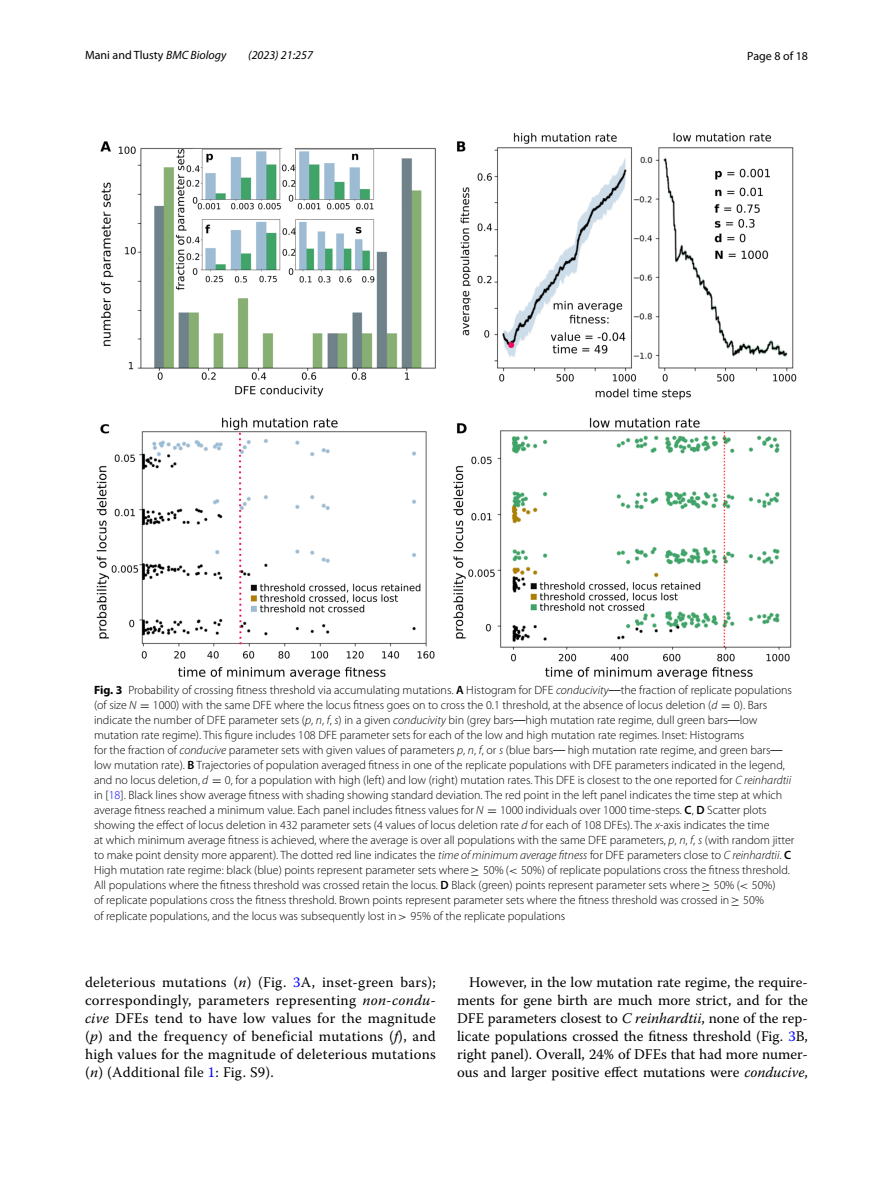
<style>
.page{position:relative;width:893px;height:1187px;background:#fff}
.page>*{position:absolute;margin:0;border:0;box-sizing:border-box;transform-origin:0 0}
.t1{font:14.7px/18px "Warnock Pro";letter-spacing:.01em;color:#000;text-align:justify}
.t2{font:300 12px/15px "Myriad Pro";color:#000}
.t3{font:12px "Myriad Pro";color:#000}
.t4{font:italic 12px "Myriad Pro";color:#000}
.s1{font-style:italic}
.s2{font-weight:700}
.s3{font-weight:600}
.s4{font-family:"Segoe UI";font-weight:400}
.s5{font-family:"Myriad Pro Light It 8";font-weight:400}
.s6{font-family:"MTSYN54";font-weight:400}
.s7{font-family:"Myriad Pro Light 6";font-weight:400}
.s8{font-family:"Myriad Pro Light It 5";font-weight:400}
.s9{font-family:"MTSYN48";font-weight:400}
.s10{font-family:"Myriad Pro Light 7";font-weight:400}
.s11{font-family:"Myriad Pro Light It 6";font-weight:400}
.s12{font-family:"MTSYN49";font-weight:400}
.s13{font-family:"Myriad Pro Light 8";font-weight:400}
.s14{color:#00f}
.s15{font-family:"Myriad Pro Light It 7";font-weight:400}
.s16{font-family:"MTSYN50";font-weight:400}
.s17{font-family:"Myriad Pro Light 9";font-weight:400}
.s18{font-family:"MTSYN51";font-weight:400}
.s19{font-family:"Myriad Pro Light 10";font-weight:400}
.s20{font-family:"MTMI23";font-weight:400}
.s21{font-family:"Myriad Pro Light 11";font-weight:400}
.s22{font-family:"MTSYN52";font-weight:400}
.s23{font-family:"Myriad Pro Light 12";font-weight:400}
.s24{font-family:"MTMI24";font-weight:400}
.s25{font-family:"Myriad Pro Light 13";font-weight:400}
.s26{font-family:"MTSYN53";font-weight:400}
.s27{font-family:"Myriad Pro Light 14";font-weight:400}
.s28{font-family:"MTMI25";font-weight:400}
.s29{font-family:"Myriad Pro Light 15";font-weight:400}
</style>
<div class="page">
<img style="left:96px;top:133px;width:701px;height:546px">
<p class="t3" style="left:85px;top:48px;width:143px">Mani and Tlusty <span class="s1">BMC Biology</span></p>
<p class="t4" style="left:248px;top:48px;width:66px">(2023) 21:257</p>
<p class="t3" style="left:747px;top:48px;width:62px">Page 8 of 18</p>
<p class="t2" style="left:94px;top:683px;width:702px"><span class="s2">Fig. 3</span> Probability of crossing fitness threshold via accumulating mutations. <span class="s3">A</span> Histogram for DFE <span class="s1">conducivity</span><span class="s4">―</span>the fraction of replicate populations (of size <span class="s5">N</span> <span class="s6">=</span> <span class="s7">1000</span>) with the same DFE where the locus fitness goes on to cross the 0.1 threshold, at the absence of locus deletion (<span class="s8">d</span> <span class="s9">=</span> <span class="s10">0</span>). Bars indicate the number of DFE parameter sets (<span class="s1">p</span>, <span class="s1">n</span>, <span class="s1">f</span>, <span class="s1">s</span>) in a given <span class="s1">conducivity</span> bin (grey bars<span class="s4">―</span>high mutation rate regime, dull green bars<span class="s4">―</span>low mutation rate regime). This figure includes 108 DFE parameter sets for each of the low and high mutation rate regimes. Inset: Histograms<br>for the fraction of <span class="s1">conducive</span> parameter sets with given values of parameters <span class="s1">p</span>, <span class="s1">n</span>, <span class="s1">f</span>, or <span class="s1">s</span> (blue bars<span class="s4">―</span> high mutation rate regime, and green bars<span class="s4">― </span>low mutation rate). <span class="s3">B</span> Trajectories of population averaged fitness in one of the replicate populations with DFE parameters indicated in the legend, and no locus deletion, <span class="s11">d</span> <span class="s12">=</span> <span class="s13">0</span>, for a population with high (left) and low (right) mutation rates. This DFE is closest to the one reported for <span class="s1">C reinhardtii </span>in [<span class="s14">18</span>]. Black lines show average fitness with shading showing standard deviation. The red point in the left panel indicates the time step at which average fitness reached a minimum value. Each panel includes fitness values for <span class="s15">N</span> <span class="s16">=</span> <span class="s17">1000</span> individuals over 1000 time-steps. <span class="s3">C</span>, <span class="s3">D</span> Scatter plots showing the effect of locus deletion in 432 parameter sets (4 values of locus deletion rate <span class="s1">d</span> for each of 108 DFEs). The <span class="s1">x</span>-axis indicates the time<br>at which minimum average fitness is achieved, where the average is over all populations with the same DFE parameters, <span class="s1">p</span>, <span class="s1">n</span>, <span class="s1">f</span>, <span class="s1">s</span> (with random jitter to make point density more apparent). The dotted red line indicates the <span class="s1">time of minimum average fitness</span> for DFE parameters close to <span class="s1">C reinhardtii</span>. <span class="s3">C </span>High mutation rate regime: black (blue) points represent parameter sets where<span class="s18">≥</span> <span class="s19">50%</span> (<span class="s20">&lt;</span> <span class="s21">50%</span>) of replicate populations cross the fitness threshold.<br>All populations where the fitness threshold was crossed retain the locus. <span class="s3">D</span> Black (green) points represent parameter sets where<span class="s22">≥</span> <span class="s23">50%</span> (<span class="s24">&lt;</span> <span class="s25">50%</span>)<br>of replicate populations cross the fitness threshold. Brown points represent parameter sets where the fitness threshold was crossed in<span class="s26">≥</span> <span class="s27">50%<br></span>of replicate populations, and the locus was subsequently lost in<span class="s28">&gt;</span> <span class="s29">95%</span> of the replicate populations</p>
<p class="t1" style="left:85px;top:972px;width:352px">deleterious mutations (<span class="s1">n</span>) (Fig. <span class="s14">3</span>A, inset-green bars); correspondingly, parameters representing <span class="s1">non-condu&shy;cive</span> DFEs tend to have low values for the magnitude (<span class="s1">p</span>) and the frequency of beneficial mutations (<span class="s1">f</span>), and high values for the magnitude of deleterious mutations (<span class="s1">n</span>) (Additional file <span class="s14">1</span>: Fig. S9).</p>
<p class="t1" style="left:457px;top:972px;width:352px;text-indent:12px">However, in the low mutation rate regime, the require&shy;ments for gene birth are much more strict, and for the DFE parameters closest to <span class="s1">C reinhardtii</span>, none of the rep&shy;licate populations crossed the fitness threshold (Fig. <span class="s14">3</span>B, right panel). Overall, 24% of DFEs that had more numer&shy;ous and larger positive effect mutations were <span class="s1">conducive</span>,</p>
</div>
